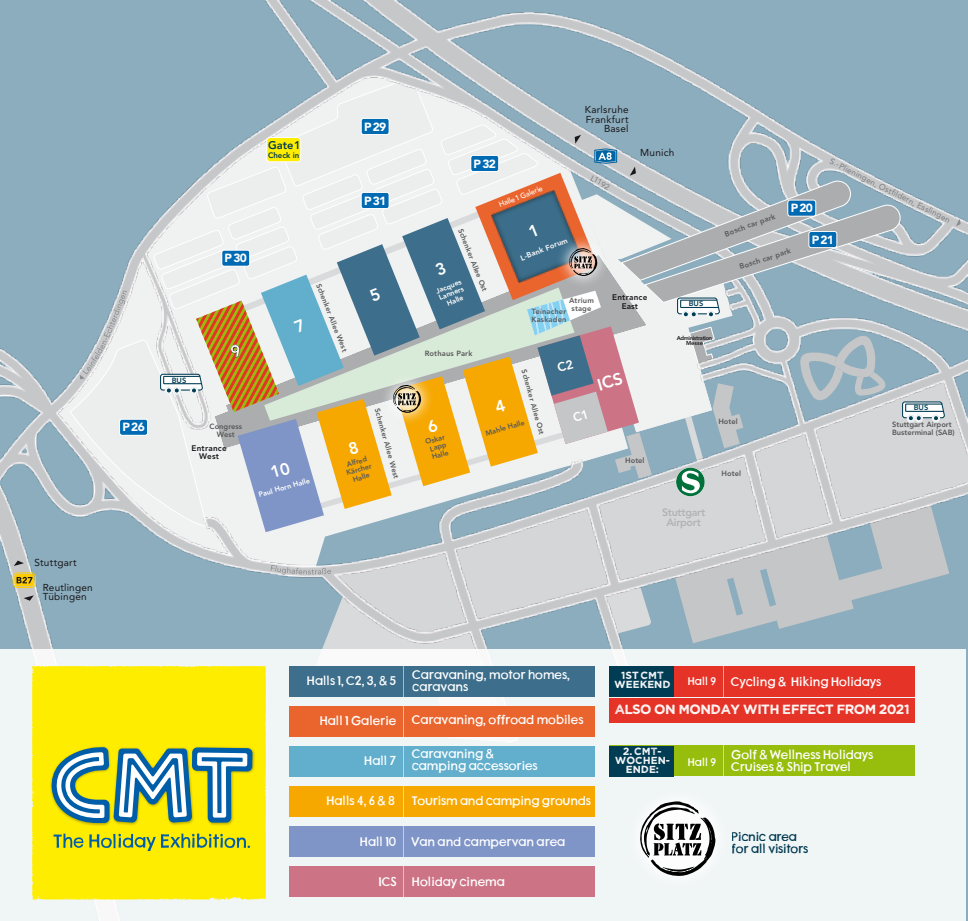
<style>
.page{position:relative;width:968px;height:921px;background:#fff}
.page>*{position:absolute;margin:0;border:0;box-sizing:border-box;transform-origin:0 0}
.t1{font:13.38px "Wicked Grit";letter-spacing:-.04em;color:#fff}
.t2{font:12px/12px "cm 4";color:#fff}
.t3{font:12px/12px "cm 4";letter-spacing:-.015em;color:#003c53}
.t4{font:900 11.75px "Avenir LT";letter-spacing:.025em;color:#fff}
.t5{font:800 11.12px "Avenir LT";color:#003c53}
.t6{font:800 10.62px/10.5px "Avenir LT";letter-spacing:-.025em;color:#b1b3b4;text-align:center}
.t7{font:10.5px "cm 4";color:#fff}
.t8{font:10.38px/8.8px "Wicked Grit";color:#fff;text-align:center}
.t9{font:10px/9.8px "Avenir LT";letter-spacing:.025em;color:#1a171b;text-align:right}
.t10{font:8.12px "Avenir LT";color:#7b7c7e}
.t11{font:800 8.12px/8.8px "Avenir LT";letter-spacing:.03em;color:#1a171b;text-align:center}
.t12{font:800 7.88px "Avenir LT";color:#003c53}
.t13{font:800 7.5px/7.5px "Avenir LT";color:#58585a}
.t14{font:500 7.5px "Avenir LT";color:#fff}
.t15{font:800 7.5px "Avenir LT";color:#fff}
.t16{font:800 7.5px "Avenir LT";color:#003c53}
.t17{font:800 7.25px/8.1px "Avenir LT";color:#58585a;text-align:justify}
.t18{font:800 7.25px/7.2px "Avenir LT";color:#fff}
.t19{font:800 5.75px/5.4px "Avenir LT";letter-spacing:-.055em;color:#1a171b;text-align:center}
</style>
<div class="page">
<img style="left:0;top:0;width:967px;height:921px">
<svg style="left:119px;top:419px;width:29px;height:17px"></svg>
<svg style="left:14px;top:561px;width:10px;height:5px"></svg>
<svg style="left:24px;top:595px;width:10px;height:6px"></svg>
<svg style="left:955px;top:219px;width:5px;height:7px"></svg>
<svg style="left:80px;top:290px;width:47px;height:89px"></svg>
<svg style="left:14px;top:574px;width:20px;height:12px"></svg>
<div style="left:13px;top:573px;width:23px;height:15px;border:1px solid #fc0;border-radius:5px"></div>
<svg style="left:17px;top:577px;width:15px;height:6px"></svg>
<svg style="left:270px;top:565px;width:61px;height:10px"></svg>
<div style="left:0;top:649px;width:965px;height:272px;background:#f0f5f6"></div>
<div style="left:290px;top:666px;width:305px;height:30px;background:#3d6e8b"></div>
<div style="left:290px;top:706px;width:305px;height:30px;background:#ea652d"></div>
<div style="left:290px;top:746px;width:305px;height:30px;background:#61aecd"></div>
<div style="left:290px;top:786px;width:305px;height:30px;background:#f6a800"></div>
<div style="left:290px;top:826px;width:305px;height:30px;background:#7f94c7"></div>
<div style="left:290px;top:867px;width:305px;height:30px;background:#cc7386"></div>
<div style="left:609px;top:666px;width:305px;height:30px;background:#e53427"></div>
<div style="left:609px;top:746px;width:305px;height:30px;background:#97be0d"></div>
<svg style="left:640px;top:801px;width:75px;height:75px"></svg>
<div style="left:609px;top:698px;width:305px;height:25px;background:#e53427"></div>
<hr style="left:403px;top:666px;width:1px;height:30px;background:#a4bbc8">
<hr style="left:403px;top:706px;width:1px;height:30px;background:#f5b79d">
<hr style="left:403px;top:746px;width:1px;height:30px;background:#b5d9e7">
<hr style="left:403px;top:786px;width:1px;height:30px;background:#fad688">
<hr style="left:403px;top:826px;width:1px;height:30px;background:#c3cde4">
<hr style="left:403px;top:867px;width:1px;height:30px;background:#e7bdc6">
<hr style="left:723px;top:666px;width:1px;height:30px;background:#f2a09a">
<hr style="left:723px;top:746px;width:1px;height:30px;background:#cee08e">
<div style="left:609px;top:666px;width:64px;height:30px;background:#003c53"></div>
<div style="left:609px;top:746px;width:64px;height:30px;background:#003c53"></div>
<div style="left:32px;top:666px;width:234px;height:234px;background:#ffed00"></div>
<img style="left:50px;top:745px;width:205px;height:81px">
<svg style="left:51px;top:747px;width:201px;height:76px"></svg>
<svg style="left:54px;top:834px;width:196px;height:17px;background:#b6c32f"></svg>
<svg style="left:159px;top:118px;width:786px;height:414px"></svg>
<p class="t9" style="left:35px;top:559px;width:44px">Stuttgart</p>
<p class="t9" style="left:43px;top:583px;width:52px;text-align:left">Reutlingen<br>Tübingen</p>
<p class="t4" style="left:122px;top:423px;width:24px">P26</p>
<p class="t5" style="left:268px;top:140px;width:34px">Gate1</p>
<p class="t12" style="left:268px;top:152px;width:33px">Check in</p>
<p class="t4" style="left:364px;top:122px;width:24px">P29</p>
<p class="t4" style="left:364px;top:196px;width:24px">P31</p>
<p class="t4" style="left:224px;top:254px;width:24px">P30</p>
<p class="t16" style="left:172px;top:377px;width:16px">BUS</p>
<p class="t13" style="left:209px;top:423px;width:34px;text-align:center">Congress<br>West</p>
<p class="t11" style="left:191px;top:444px;width:37px">Entrance<br>West</p>
<p class="t17" style="left:321px;top:283px;width:74px;rotate:68deg">Schenker Allee West</p>
<p class="t18" style="left:258px;top:492px;width:54px;rotate:-16deg">Paul Horn Halle</p>
<p class="t17" style="left:380px;top:407px;width:74px;rotate:74deg">Schenker Allee West</p>
<p class="t17" style="left:343px;top:462px;width:28px;text-align:center;rotate:-16deg">Alfred<br>Kärcher<br>Halle</p>
<p class="t4" style="left:473px;top:159px;width:24px">P32</p>
<p class="t14" style="left:498px;top:202px;width:48px;rotate:-22deg">Halle 1 Galerie</p>
<p class="t9" style="left:584px;top:105px;width:45px">Karlsruhe<br>Frankfurt<br>Basel</p>
<p class="t10" style="left:592px;top:174px;width:22px;rotate:30deg">L1192</p>
<p class="t9" style="left:640px;top:148px;width:36px">Munich</p>
<p class="t17" style="left:463px;top:227px;width:69px;rotate:68deg">Schenker Allee Ost</p>
<p class="t18" style="left:435px;top:289px;width:29px;rotate:-22deg">Jacques<br>Lanners</p>
<p class="t18" style="left:446px;top:301px;width:19px;rotate:-22deg">Halle</p>
<p class="t15" style="left:519px;top:255px;width:51px;rotate:-22deg">L-Bank Forum</p>
<p class="t13" style="left:569px;top:298px;width:26px;text-align:center">Atrium stage</p>
<p class="t13" style="left:531px;top:309px;width:36px">Teinacher<br>Kaskaden</p>
<p class="t11" style="left:612px;top:294px;width:37px">Entrance<br>East</p>
<p class="t16" style="left:688px;top:301px;width:16px">BUS</p>
<p class="t13" style="left:424px;top:350px;width:49px">Rothaus Park</p>
<p class="t19" style="left:676px;top:335px;width:37px">Administration<br>Messe</p>
<p class="t10" style="left:832px;top:157px;width:135px;rotate:27deg">S.-Plieningen, Ostfi ldern, Esslingen</p>
<p class="t4" style="left:790px;top:203px;width:24px">P20</p>
<p class="t13" style="left:723px;top:231px;width:55px;rotate:-20deg">Bosch car park</p>
<p class="t13" style="left:738px;top:264px;width:55px;rotate:-18deg">Bosch car park</p>
<p class="t4" style="left:811px;top:235px;width:24px">P21</p>
<p class="t17" style="left:424px;top:439px;width:21px;rotate:-16deg">Oskar Lapp Halle</p>
<p class="t17" style="left:527px;top:369px;width:69px;rotate:74deg">Schenker Allee Ost</p>
<p class="t17" style="left:484px;top:430px;width:42px;rotate:-16deg">Mahle Halle</p>
<p class="t13" style="left:625px;top:458px;width:21px">Hotel</p>
<p class="t13" style="left:718px;top:419px;width:21px">Hotel</p>
<p class="t6" style="left:662px;top:508px;width:45px">Stuttgart<br>Airport</p>
<p class="t13" style="left:721px;top:470px;width:21px">Hotel</p>
<p class="t16" style="left:913px;top:405px;width:16px">BUS</p>
<p class="t13" style="left:891px;top:422px;width:64px">Stuttgart Airport<br>Busterminal (SAB)</p>
<p class="t2" style="left:307px;top:674px;width:91px">Halls 1, C2, 3, &amp; 5</p>
<p class="t2" style="left:412px;top:668px;width:159px">Caravaning, motor homes, caravans</p>
<p class="t2" style="left:319px;top:715px;width:78px">Hall 1 Galerie</p>
<p class="t2" style="left:411px;top:714px;width:173px">Caravaning, offroad mobiles</p>
<p class="t2" style="left:364px;top:755px;width:33px">Hall 7</p>
<p class="t2" style="left:411px;top:748px;width:127px">Caravaning &amp; camping accessories</p>
<p class="t2" style="left:326px;top:795px;width:70px">Halls 4, 6 &amp; 8</p>
<p class="t2" style="left:411px;top:795px;width:180px">Tourism and camping grounds</p>
<p class="t2" style="left:360px;top:835px;width:38px">Hall 10</p>
<p class="t2" style="left:412px;top:836px;width:155px">Van and campervan area</p>
<p class="t2" style="left:378px;top:876px;width:20px">ICS</p>
<p class="t2" style="left:412px;top:876px;width:94px">Holiday cinema</p>
<p class="t8" style="left:614px;top:672px;width:58px">1ST CMT<br>WEEKEND</p>
<p class="t7" style="left:687px;top:675px;width:30px">Hall 9</p>
<p class="t2" style="left:730px;top:675px;width:152px">Cycling &amp; Hiking Holidays</p>
<p class="t1" style="left:614px;top:702px;width:297px">ALSO ON MONDAY WITH EFFECT FROM 2021</p>
<p class="t8" style="left:614px;top:747px;width:57px">2. CMT-<br>WOCHEN-<br>ENDE:</p>
<p class="t7" style="left:687px;top:756px;width:30px">Hall 9</p>
<p class="t2" style="left:731px;top:749px;width:144px">Golf &amp; Wellness Holidays<br>Cruises &amp; Ship Travel</p>
<p class="t3" style="left:731px;top:830px;width:78px">Picnic area for all visitors</p>
</div>
